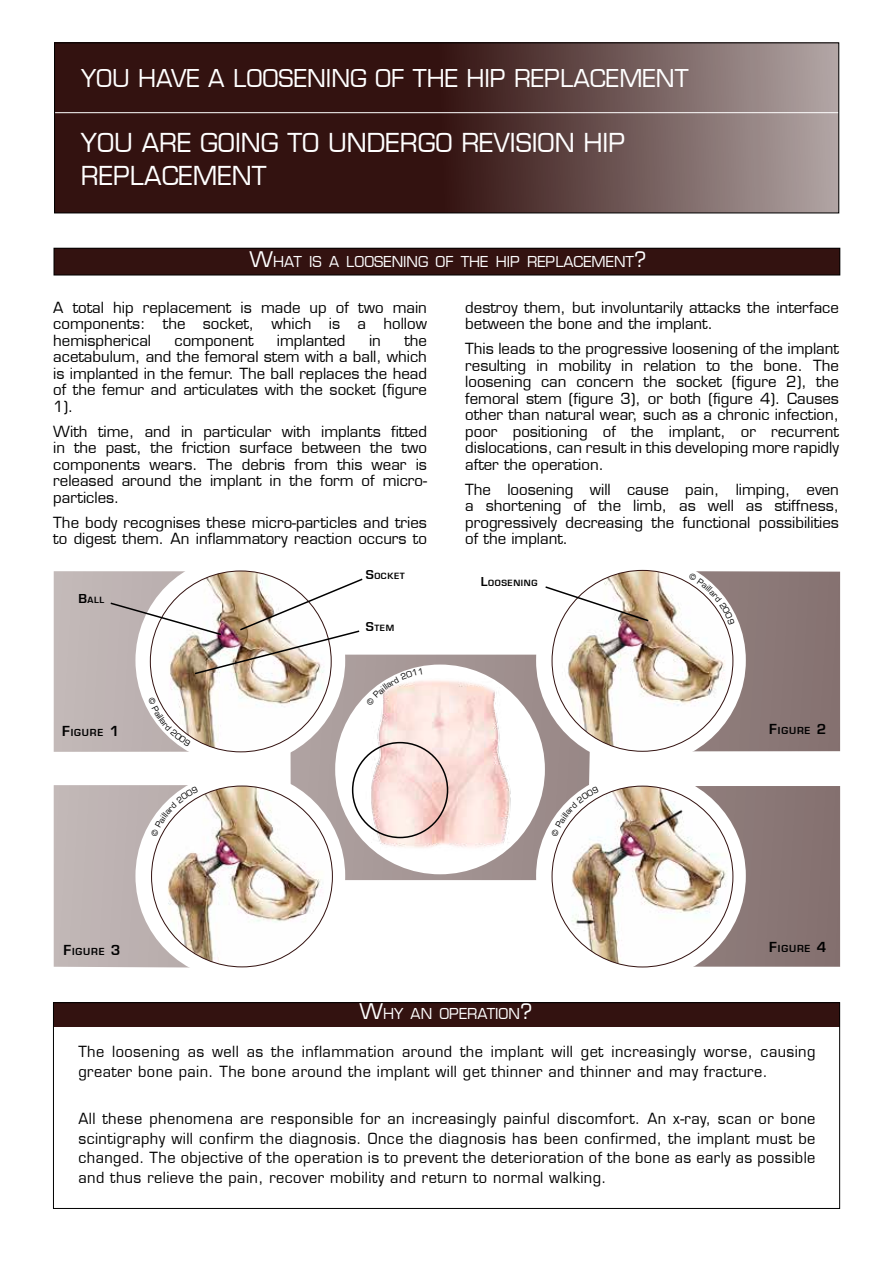
<style>
.page{position:relative;width:893px;height:1263px;background:#fff}
.page>*{position:absolute;margin:0;border:0;box-sizing:border-box;transform-origin:0 0}
.t1{font:500 25.5px/33px "Eurostile";color:#fff}
.t2{font:500 24px "Eurostile";color:#fff}
.t3{font:500 15px/16.5px "Eurostile";color:#000;text-align:justify}
.t4{font:500 15px/19.5px "Eurostile";letter-spacing:.03em;color:#000}
.t5{font:500 14.7px "Eurostile";color:#fff}
.t6{font:600 9.45px "Eurostile";letter-spacing:.085em;color:#000}
.t7{font:600 8.4px "Eurostile";letter-spacing:.07em;color:#000}
.s1{font-size:21px}
.s2{font-size:12px}
.s3{font-size:13.5px}
</style>
<div class="page">
<svg style="left:56px;top:45px;width:781px;height:166px;fill:#361513"></svg>
<svg style="left:54px;top:571px;width:786px;height:397px"></svg>
<div style="left:135px;top:555px;width:210px;height:210px;background:#fff;border-radius:50%"></div>
<div style="left:135px;top:771px;width:210px;height:210px;background:#fff;border-radius:50%"></div>
<div style="left:335px;top:664px;width:210px;height:210px;background:#fff;border-radius:50%"></div>
<div style="left:536px;top:555px;width:210px;height:210px;background:#fff;border-radius:50%"></div>
<div style="left:536px;top:771px;width:210px;height:210px;background:#fff;border-radius:50%"></div>
<img style="left:347px;top:664px;width:183px;height:216px">
<div style="left:352px;top:742px;width:96px;height:96px;border:2px solid #000;border-radius:50%"></div>
<div style="left:54px;top:248px;width:786px;height:27px;background:#331210"></div>
<div style="left:54px;top:248px;width:786px;height:27px;border:1px solid #000"></div>
<div style="left:53px;top:1002px;width:787px;height:25px;background:#331210"></div>
<div style="left:53px;top:1002px;width:787px;height:206px;border:1px solid #000"></div>
<img style="left:152px;top:571px;width:179px;height:181px">
<img style="left:152px;top:786px;width:179px;height:181px">
<img style="left:553px;top:570px;width:180px;height:181px">
<img style="left:555px;top:786px;width:178px;height:181px">
<svg style="left:544px;top:585px;width:106px;height:38px"></svg>
<hr style="left:55px;top:112px;width:785px;height:1px;background:#fff">
<div style="left:54px;top:43px;width:785px;height:170px;border:1px solid #000"></div>
<svg style="left:109px;top:577px;width:313px;height:169px"></svg>
<svg style="left:151px;top:787px;width:47px;height:50px"></svg>
<svg style="left:688px;top:573px;width:47px;height:51px"></svg>
<svg style="left:551px;top:787px;width:48px;height:50px"></svg>
<h2 class="t2" style="left:81px;top:69px;width:609px">YOU HAVE A LOOSENING OF THE HIP REPLACEMENT</h2>
<h1 class="t1" style="left:81px;top:129px;width:546px">YOU ARE GOING TO UNDERGO REVISION HIP<br>REPLACEMENT</h1>
<p class="t5" style="left:250px;top:254px;width:398px"><span class="s1">W</span>HAT IS A LOOSENING OF THE HIP REPLACEMENT<span class="s1">?</span></p>
<p class="t3" style="left:53px;top:301px;width:375px">A total hip replacement is made up of two main components: the socket, which is a hollow hemispherical</p>
<p class="t3" style="left:53px;top:334px;width:375px;text-indent:351px">the acetabulum, and the femoral stem with a ball, which is implanted in the femur. The ball replaces the head of the femur and articulates with the socket (figure 1).</p>
<p class="t3" style="left:53px;top:425px;width:375px">With time, and in particular with implants fitted in the past, the friction surface between the two components wears. The debris from this wear is released around the implant in the form of micro&shy;particles.</p>
<p class="t3" style="left:53px;top:516px;width:375px">The body recognises these micro-particles and tries to digest them. An inflammatory reaction occurs to</p>
<p class="t3" style="left:174px;top:334px;width:81px">component</p>
<p class="t3" style="left:277px;top:334px;width:70px">implanted</p>
<p class="t3" style="left:369px;top:334px;width:13px">in</p>
<p class="t7" style="left:78px;top:595px;width:27px"><span class="s2">B</span>ALL</p>
<p class="t6" style="left:62px;top:727px;width:59px"><span class="s3">F</span>IGURE <span class="s3">1</span></p>
<p class="t7" style="left:366px;top:571px;width:41px"><span class="s2">S</span>OCKET</p>
<p class="t7" style="left:366px;top:623px;width:30px"><span class="s2">S</span>TEM</p>
<p class="t3" style="left:465px;top:301px;width:375px">destroy them, but involuntarily attacks the interface between the bone and the implant.</p>
<p class="t3" style="left:465px;top:342px;width:375px">This leads to the progressive loosening of the implant resulting in mobility in relation to the bone. The loosening can concern the socket (figure 2), the femoral stem (figure 3), or both (figure 4). Causes other than natural wear, such as a chronic infection, poor positioning of the implant, or recurrent dislocations, can result in this developing more rapidly after the operation.</p>
<p class="t3" style="left:465px;top:483px;width:375px">The loosening will cause pain, limping, even a shortening of the limb, as well as stiffness, progressively decreasing the functional possibilities of the implant.</p>
<p class="t7" style="left:481px;top:578px;width:58px"><span class="s2">L</span>OOSENING</p>
<p class="t6" style="left:769px;top:725px;width:59px"><span class="s3">F</span>IGURE <span class="s3">2</span></p>
<p class="t6" style="left:63px;top:946px;width:59px"><span class="s3">F</span>IGURE <span class="s3">3</span></p>
<p class="t6" style="left:769px;top:943px;width:59px"><span class="s3">F</span>IGURE <span class="s3">4</span></p>
<p class="t5" style="left:359px;top:1006px;width:174px"><span class="s1">W</span>HY AN OPERATION<span class="s1">?</span></p>
<p class="t4" style="left:78px;top:1043px;width:739px">The loosening as well as the inflammation around the implant will get increasingly worse, causing greater bone pain. The bone around the implant will get thinner and thinner and may fracture.</p>
<p class="t3" style="left:78px;top:1110px;width:738px;line-height:19.5px">All these phenomena are responsible for an increasingly painful discomfort. An x-ray, scan or bone scintigraphy will confirm the diagnosis. Once the diagnosis has been confirmed, the implant must be changed. The objective of the operation is to prevent the deterioration of the bone as early as possible and thus relieve the pain, recover mobility and return to normal walking.</p>
</div>
